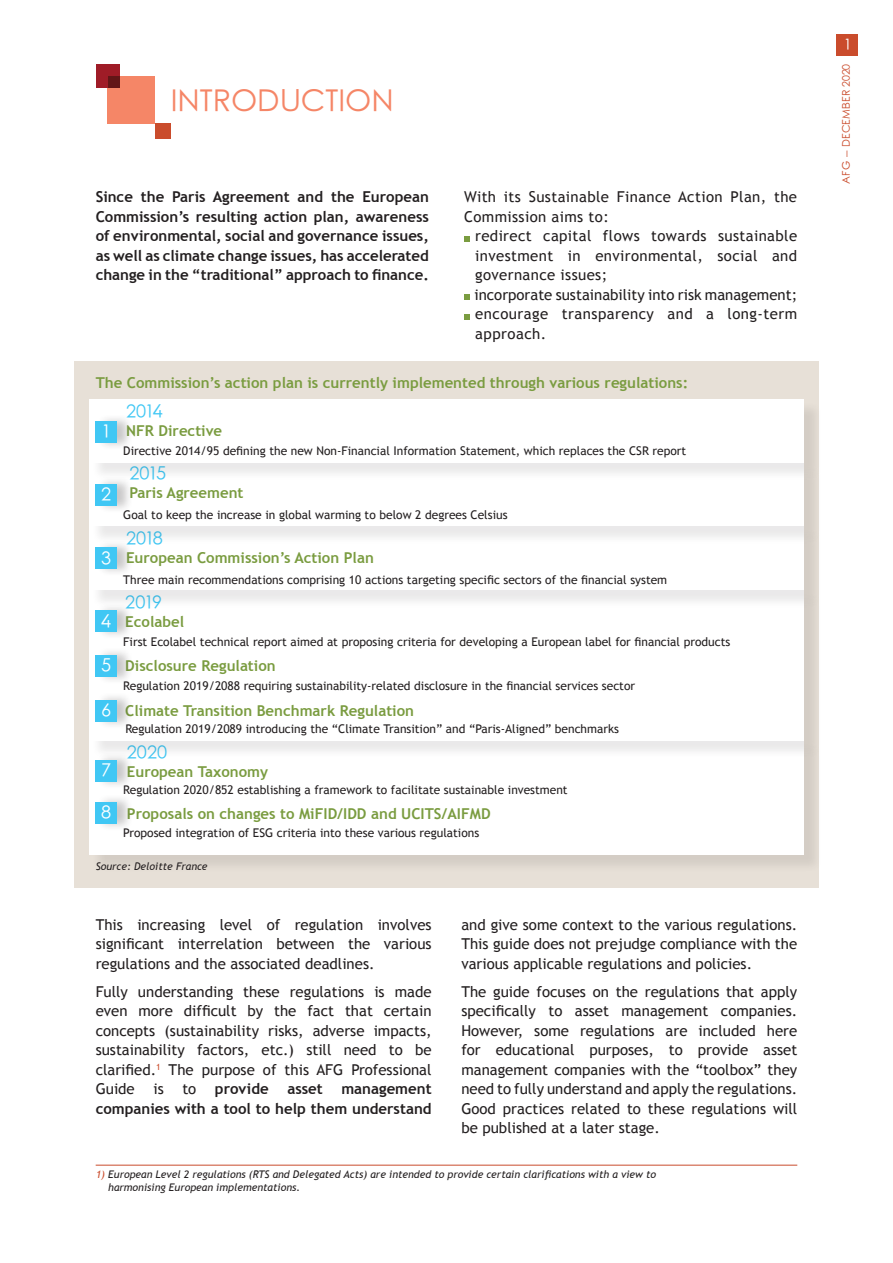
<style>
.page{position:relative;width:893px;height:1263px;background:#fff}
.page>*{position:absolute;margin:0;border:0;box-sizing:border-box;transform-origin:0 0}
.t1{font:30px "Rounded Elegance";color:#f58667}
.t2{font:18px "Rounded Elegance";color:#40c7f4}
.t3{font:18px "Rounded Elegance";color:#fff}
.t4{font:15px/19.5px "Trebuchet MS";color:#231f20;text-align:justify}
.t5{font:700 15px "Trebuchet MS";color:#7a9c40}
.t6{font:15px/19.5px "Trebuchet MS";letter-spacing:.025em;color:#231f20}
.t7{font:700 15px/19.5px "Trebuchet MS";color:#231f20;text-align:justify}
.t8{font:15px "Rounded Elegance";color:#fff}
.t9{font:12px "Trebuchet MS";color:#231f20}
.t10{font:italic 10.5px/12.6px "Trebuchet MS";color:#231f20}
.t11{font:10.5px "Rounded Elegance";color:#ca4c2c}
.s1{font-weight:700}
.s2{color:#ca4c2c}
</style>
<div class="page">
<div style="left:837px;top:34px;width:21px;height:21px;background:#ca4c2c"></div>
<div style="left:74px;top:361px;width:745px;height:527px;background:#e7e0d7"></div>
<div style="left:92px;top:742px;width:730px;height:131px;background:#231f20;opacity:.1"></div>
<div style="left:89px;top:740px;width:715px;height:115px;background:#fff"></div>
<svg style="left:464px;top:236px;width:6px;height:5px"></svg>
<svg style="left:464px;top:294px;width:6px;height:6px"></svg>
<svg style="left:464px;top:314px;width:6px;height:5px"></svg>
<div style="left:155px;top:123px;width:16px;height:16px;background:#ca4c2c"></div>
<div style="left:108px;top:76px;width:47px;height:47px;background:#f58667"></div>
<div style="left:96px;top:64px;width:24px;height:24px;background:#9f1c27"></div>
<div style="left:108px;top:76px;width:12px;height:12px;background:#621617"></div>
<hr style="left:96px;top:1165px;width:701px;height:1px;background:#ca4c2c">
<div style="left:92px;top:592px;width:730px;height:167px;background:#231f20;opacity:.1"></div>
<div style="left:89px;top:590px;width:715px;height:150px;background:#fff"></div>
<div style="left:92px;top:528px;width:730px;height:81px;background:#231f20;opacity:.1"></div>
<div style="left:89px;top:526px;width:715px;height:64px;background:#fff"></div>
<div style="left:92px;top:465px;width:730px;height:80px;background:#231f20;opacity:.1"></div>
<div style="left:89px;top:462px;width:715px;height:64px;background:#fff"></div>
<div style="left:92px;top:401px;width:730px;height:80px;background:#231f20;opacity:.1"></div>
<div style="left:89px;top:399px;width:715px;height:63px;background:#fff"></div>
<div style="left:96px;top:752px;width:38px;height:38px;background:#231f20;opacity:.25"></div>
<div style="left:96px;top:760px;width:21px;height:22px;background:#40c7f4"></div>
<div style="left:96px;top:794px;width:38px;height:38px;background:#231f20;opacity:.25"></div>
<div style="left:96px;top:802px;width:21px;height:21px;background:#40c7f4"></div>
<div style="left:96px;top:602px;width:38px;height:38px;background:#231f20;opacity:.25"></div>
<div style="left:96px;top:611px;width:21px;height:21px;background:#40c7f4"></div>
<div style="left:96px;top:647px;width:38px;height:38px;background:#231f20;opacity:.25"></div>
<div style="left:96px;top:655px;width:21px;height:22px;background:#40c7f4"></div>
<div style="left:96px;top:692px;width:38px;height:38px;background:#231f20;opacity:.25"></div>
<div style="left:96px;top:700px;width:21px;height:21px;background:#40c7f4"></div>
<div style="left:96px;top:540px;width:38px;height:37px;background:#231f20;opacity:.25"></div>
<div style="left:96px;top:548px;width:21px;height:21px;background:#40c7f4"></div>
<div style="left:96px;top:476px;width:38px;height:38px;background:#231f20;opacity:.25"></div>
<div style="left:96px;top:484px;width:21px;height:22px;background:#40c7f4"></div>
<div style="left:96px;top:413px;width:38px;height:38px;background:#231f20;opacity:.25"></div>
<div style="left:96px;top:422px;width:21px;height:21px;background:#40c7f4"></div>
<h1 class="t1" style="left:171px;top:83px;width:225px">INTRODUCTION</h1>
<p class="t7" style="left:96px;top:187px;width:335px">Since the Paris Agreement and the European Commission’s resulting action plan, awareness of environmental, social and governance issues, as well as climate change issues, has accelerated change in the “traditional” approach to finance.</p>
<p class="t6" style="left:464px;top:188px;width:335px">With its Sustainable Finance Action Plan, the<br>Commission aims to:</p>
<p class="t6" style="left:474px;top:227px;width:324px">redirect capital flows towards sustainable investment in environmental, social and governance issues;<br>incorporate sustainability into risk management; encourage transparency and a long-term approach.</p>
<p class="t5" style="left:96px;top:373px;width:594px">The Commission’s action plan is currently implemented through various regulations:</p>
<p class="t3" style="left:103px;top:421px;width:8px">1</p>
<p class="t3" style="left:101px;top:484px;width:12px">2</p>
<p class="t3" style="left:101px;top:547px;width:12px">3</p>
<p class="t3" style="left:101px;top:610px;width:12px">4</p>
<p class="t3" style="left:101px;top:655px;width:12px">5</p>
<p class="t3" style="left:101px;top:699px;width:12px">6</p>
<p class="t3" style="left:101px;top:760px;width:12px">7</p>
<p class="t3" style="left:101px;top:802px;width:12px">8</p>
<p class="t2" style="left:126px;top:400px;width:38px">2014</p>
<p class="t5" style="left:126px;top:421px;width:98px">NFR Directive</p>
<p class="t9" style="left:123px;top:444px;width:565px">Directive 2014/95 defining the new Non-Financial Information Statement, which replaces the CSR report</p>
<p class="t2" style="left:129px;top:463px;width:38px">2015</p>
<p class="t5" style="left:129px;top:483px;width:116px">Paris Agreement</p>
<p class="t9" style="left:123px;top:507px;width:386px">Goal to keep the increase in global warming to below 2 degrees Celsius</p>
<p class="t2" style="left:126px;top:528px;width:38px">2018</p>
<p class="t5" style="left:126px;top:549px;width:249px">European Commission’s Action Plan</p>
<p class="t9" style="left:123px;top:572px;width:545px">Three main recommendations comprising 10 actions targeting specific sectors of the financial system</p>
<p class="t2" style="left:125px;top:592px;width:38px">2019</p>
<p class="t5" style="left:125px;top:612px;width:60px">Ecolabel</p>
<p class="t5" style="left:125px;top:657px;width:152px">Disclosure Regulation</p>
<p class="t5" style="left:125px;top:701px;width:290px">Climate Transition Benchmark Regulation</p>
<p class="t9" style="left:123px;top:635px;width:608px">First Ecolabel technical report aimed at proposing criteria for developing a European label for financial products</p>
<p class="t9" style="left:123px;top:678px;width:513px">Regulation 2019/2088 requiring sustainability-related disclosure in the financial services sector</p>
<p class="t9" style="left:125px;top:722px;width:495px">Regulation 2019/2089 introducing the “Climate Transition” and “Paris-Aligned” benchmarks</p>
<p class="t2" style="left:127px;top:741px;width:42px">2020</p>
<p class="t5" style="left:127px;top:762px;width:143px">European Taxonomy</p>
<p class="t5" style="left:127px;top:804px;width:365px">Proposals on changes to MiFID/IDD and UCITS/AIFMD</p>
<p class="t9" style="left:123px;top:783px;width:446px">Regulation 2020/852 establishing a framework to facilitate sustainable investment</p>
<p class="t9" style="left:123px;top:825px;width:357px">Proposed integration of ESG criteria into these various regulations</p>
<p class="t10" style="left:96px;top:860px;width:113px">Source: Deloitte France</p>
<p class="t4" style="left:96px;top:915px;width:337px">This increasing level of regulation involves significant interrelation between the various regulations and the associated deadlines.</p>
<p class="t4" style="left:96px;top:982px;width:337px">Fully understanding these regulations is made even more difficult by the fact that certain concepts (sustainability risks, adverse impacts, sustainability factors, etc.) still need to be clarified.<sup>1</sup> The purpose of this AFG Professional Guide is to <span class="s1">provide asset management companies with a tool to help them understand</span></p>
<p class="t4" style="left:461px;top:915px;width:337px">and give some context to the various regulations.<br>This guide does not prejudge compliance with the various applicable regulations and policies.</p>
<p class="t4" style="left:461px;top:982px;width:337px">The guide focuses on the regulations that apply specifically to asset management companies.<br>However, some regulations are included here for educational purposes, to provide asset management companies with the “toolbox” they need to fully understand and apply the regulations.<br>Good practices related to these regulations will be published at a later stage.</p>
<p class="t10" style="left:108px;top:1168px;width:550px;text-indent:-13px"><span class="s2">1)</span> European Level 2 regulations (RTS and Delegated Acts) are intended to provide certain clarifications with a view to harmonising European implementations.</p>
<p class="t8" style="left:845px;top:35px;width:7px">1</p>
<p class="t11" style="left:840px;top:184px;width:121px;rotate:-90deg">AFG – DECEMBER 2020</p>
</div>
